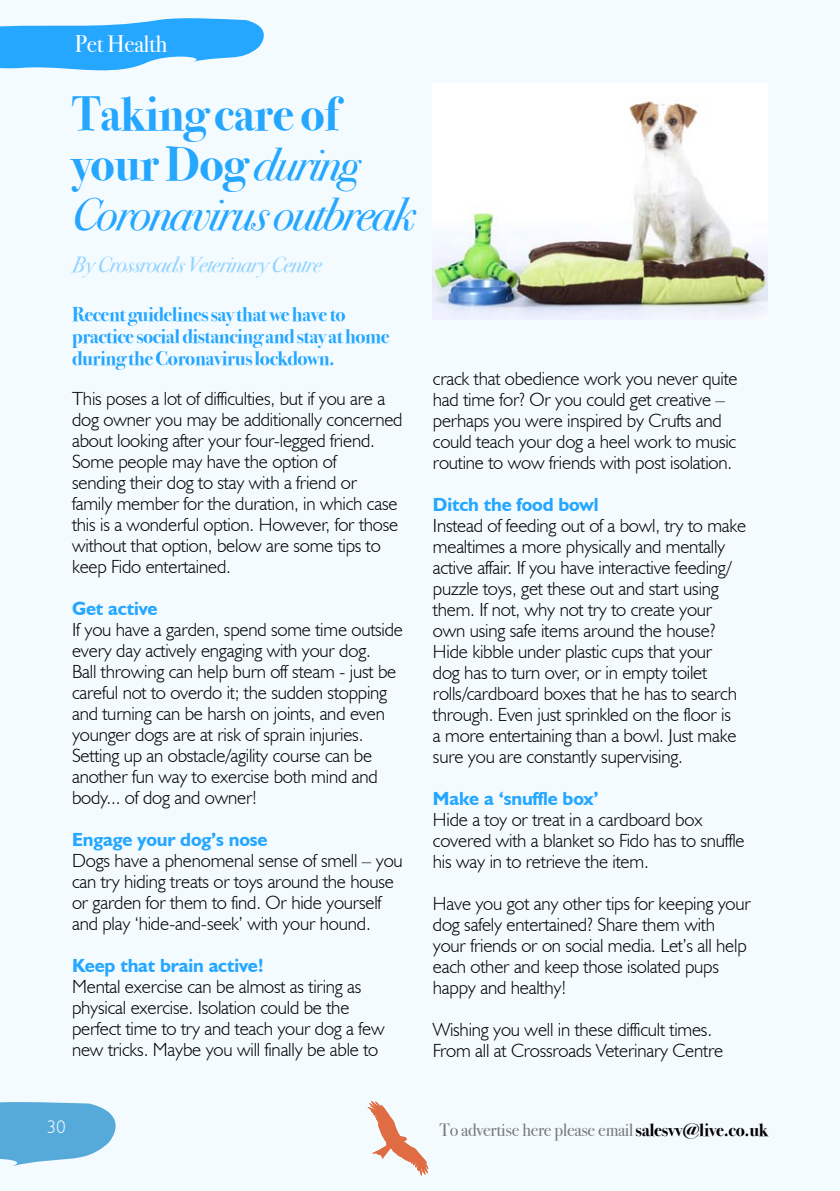
<style>
.page{position:relative;width:840px;height:1191px;background:#fff}
.page>*{position:absolute;margin:0;border:0;box-sizing:border-box;transform-origin:0 0}
.t1{font:700 48px/50px "Bodoni Svty Two OSITCTT";letter-spacing:-.01em;color:#25a7ff}
.t2{font:italic 46px "Bodoni Svty Two OSITCTT";letter-spacing:-.04em;color:#25a7ff}
.t3{font:24px "Bodoni Svty Two OSITCTT";letter-spacing:-.01em;color:#fff}
.t4{font:italic 22px "Bodoni Svty Two OSITCTT";letter-spacing:-.03em;color:#92d3ff}
.t5{font:700 20px/22px "Bodoni Svty Two ITCTT";letter-spacing:-.02em;color:#25a7ff}
.t6{font:300 19px/21px "Humanist 521 BT";letter-spacing:-.01em;color:#000}
.t7{font:700 19px "Humanist 521 BT";letter-spacing:-.01em;color:#25a7ff}
.t8{font:18px "Bodoni Svty Two ITCTT";letter-spacing:-.015em;color:#77787b}
.t9{font:300 18px "Humanist 521 BT";color:#fff}
.s1{font-weight:400;font-style:italic;font-size:46px}
.s2{font-weight:700;color:#000}
</style>
<div class="page">
<div style="left:0;top:0;width:839px;height:1191px;background:#f4fbff"></div>
<svg style="left:0;top:18px;width:264px;height:53px"></svg>
<img style="left:432px;top:84px;width:335px;height:235px">
<svg style="left:0;top:1102px;width:116px;height:64px"></svg>
<svg style="left:367px;top:1101px;width:61px;height:74px"></svg>
<p class="t3" style="left:75px;top:29px;width:94px">Pet Health</p>
<h1 class="t1" style="left:72px;top:89px;width:288px">Taking care of your Dog <span class="s1">during</span></h1>
<h2 class="t2" style="left:72px;top:186px;width:344px">Coronavirus outbreak</h2>
<p class="t4" style="left:72px;top:251px;width:251px">By Crossroads Veterinary Centre</p>
<p class="t5" style="left:72px;top:302px;width:319px">Recent guidelines say that we have to practice social distancing and stay at home during the Coronavirus lockdown.</p>
<p class="t6" style="left:72px;top:387px;width:332px">This poses a lot of difficulties, but if you are a dog owner you may be additionally concerned about looking after your four-legged friend.<br>Some people may have the option of<br>sending their dog to stay with a friend or<br>family member for the duration, in which case this is a wonderful option. However, for those without that option, below are some tips to keep Fido entertained.</p>
<p class="t7" style="left:72px;top:596px;width:87px">Get active</p>
<p class="t6" style="left:72px;top:618px;width:332px">If you have a garden, spend some time outside every day actively engaging with your dog.<br>Ball throwing can help burn off steam - just be careful not to overdo it; the sudden stopping and turning can be harsh on joints, and even younger dogs are at risk of sprain injuries.<br>Setting up an obstacle/agility course can be another fun way to exercise both mind and body... of dog and owner!</p>
<p class="t7" style="left:72px;top:827px;width:197px">Engage your dog’s nose</p>
<p class="t6" style="left:72px;top:849px;width:332px">Dogs have a phenomenal sense of smell – you can try hiding treats or toys around the house or garden for them to find. Or hide yourself and play ‘hide-and-seek’ with your hound.</p>
<p class="t7" style="left:72px;top:953px;width:193px">Keep that brain active!</p>
<p class="t6" style="left:72px;top:975px;width:314px">Mental exercise can be almost as tiring as physical exercise. Isolation could be the perfect time to try and teach your dog a few new tricks. Maybe you will finally be able to</p>
<p class="t6" style="left:432px;top:367px;width:306px">crack that obedience work you never quite had time for? Or you could get creative – perhaps you were inspired by Crufts and could teach your dog a heel work to music routine to wow friends with post isolation.</p>
<p class="t7" style="left:432px;top:492px;width:167px">Ditch the food bowl</p>
<p class="t6" style="left:432px;top:514px;width:314px">Instead of feeding out of a bowl, try to make mealtimes a more physically and mentally active affair. If you have interactive feeding/ puzzle toys, get these out and start using them. If not, why not try to create your own using safe items around the house?<br>Hide kibble under plastic cups that your<br>dog has to turn over, or in empty toilet rolls/cardboard boxes that he has to search through. Even just sprinkled on the floor is<br>a more entertaining than a bowl. Just make sure you are constantly supervising.</p>
<p class="t7" style="left:432px;top:786px;width:167px">Make a ‘snuffle box’</p>
<p class="t6" style="left:432px;top:808px;width:313px">Hide a toy or treat in a cardboard box covered with a blanket so Fido has to snuffle his way in to retrieve the item.</p>
<p class="t6" style="left:432px;top:892px;width:319px">Have you got any other tips for keeping your dog safely entertained? Share them with your friends or on social media. Let’s all help each other and keep those isolated pups happy and healthy!</p>
<p class="t6" style="left:432px;top:1018px;width:291px">Wishing you well in these difficult times.<br>From all at Crossroads Veterinary Centre</p>
<p class="t9" style="left:47px;top:1115px;width:20px">30</p>
<p class="t8" style="left:439px;top:1115px;width:330px">To advertise here please email<span class="s2">salesvv@live.co.uk</span></p>
</div>
